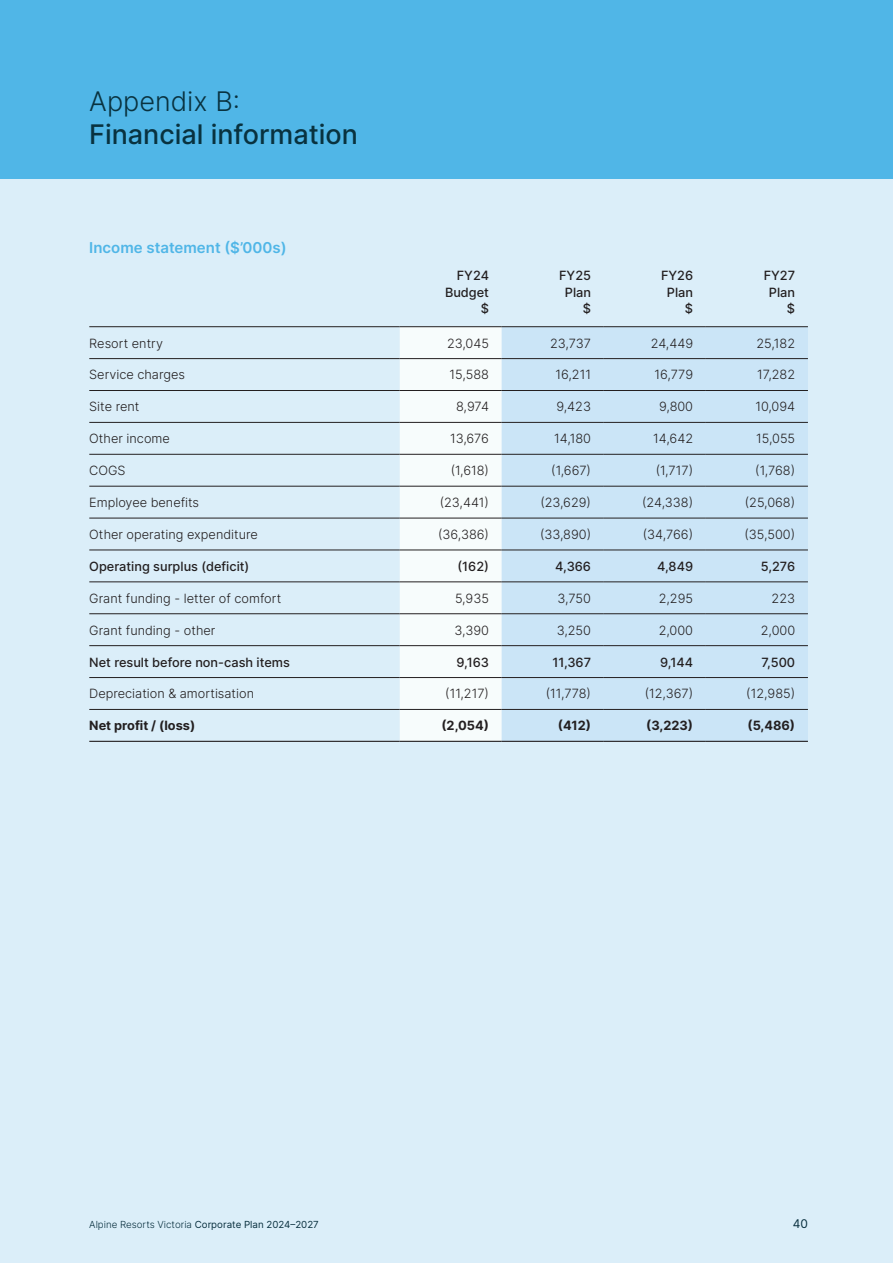
<style>
.page{position:relative;width:893px;height:1263px;background:#fff}
.page>*{position:absolute;margin:0;border:0;box-sizing:border-box;transform-origin:0 0}
.t1{font:500 27px "Inter";color:#09323f}
.t2{font:300 27px "Inter";color:#09323f}
.t3{font:600 15px "Inter";color:#50b6e7}
.t4{font:300 12.75px "Inter";color:#231f20}
.t5{font:500 12.75px/16.5px "Inter";color:#231f20;text-align:right}
.t6{font:700 12.75px "Inter";color:#231f20}
.t7{font:12px "Inter";color:#09323f}
.t8{font:9.75px "Inter";color:#09323f}
.s1{font-weight:300}
</style>
<div class="page">
<div style="left:0;top:179px;width:893px;height:1084px;background:#dbeef9"></div>
<div style="left:400px;top:327px;width:102px;height:414px;background:#f7fcfc"></div>
<div style="left:502px;top:327px;width:306px;height:414px;background:#cbe5f7"></div>
<hr style="left:89px;top:326px;width:311px;height:1px;background:#231f20">
<hr style="left:400px;top:326px;width:102px;height:1px;background:#231f20">
<hr style="left:502px;top:326px;width:102px;height:1px;background:#231f20">
<hr style="left:604px;top:326px;width:102px;height:1px;background:#231f20">
<hr style="left:706px;top:326px;width:102px;height:1px;background:#231f20">
<hr style="left:89px;top:358px;width:311px;height:1px;background:#231f20">
<hr style="left:400px;top:358px;width:102px;height:1px;background:#231f20">
<hr style="left:502px;top:358px;width:102px;height:1px;background:#231f20">
<hr style="left:604px;top:358px;width:102px;height:1px;background:#231f20">
<hr style="left:706px;top:358px;width:102px;height:1px;background:#231f20">
<hr style="left:89px;top:390px;width:311px;height:1px;background:#231f20">
<hr style="left:400px;top:390px;width:102px;height:1px;background:#231f20">
<hr style="left:502px;top:390px;width:102px;height:1px;background:#231f20">
<hr style="left:604px;top:390px;width:102px;height:1px;background:#231f20">
<hr style="left:706px;top:390px;width:102px;height:1px;background:#231f20">
<hr style="left:89px;top:422px;width:311px;height:1px;background:#231f20">
<hr style="left:400px;top:422px;width:102px;height:1px;background:#231f20">
<hr style="left:502px;top:422px;width:102px;height:1px;background:#231f20">
<hr style="left:604px;top:422px;width:102px;height:1px;background:#231f20">
<hr style="left:706px;top:422px;width:102px;height:1px;background:#231f20">
<hr style="left:89px;top:454px;width:311px;height:1px;background:#231f20">
<hr style="left:400px;top:454px;width:102px;height:1px;background:#231f20">
<hr style="left:502px;top:454px;width:102px;height:1px;background:#231f20">
<hr style="left:604px;top:454px;width:102px;height:1px;background:#231f20">
<hr style="left:706px;top:454px;width:102px;height:1px;background:#231f20">
<hr style="left:89px;top:486px;width:311px;height:1px;background:#231f20">
<hr style="left:400px;top:486px;width:102px;height:1px;background:#231f20">
<hr style="left:502px;top:486px;width:102px;height:1px;background:#231f20">
<hr style="left:604px;top:486px;width:102px;height:1px;background:#231f20">
<hr style="left:706px;top:486px;width:102px;height:1px;background:#231f20">
<hr style="left:89px;top:518px;width:311px;height:1px;background:#231f20">
<hr style="left:400px;top:518px;width:102px;height:1px;background:#231f20">
<hr style="left:502px;top:518px;width:102px;height:1px;background:#231f20">
<hr style="left:604px;top:518px;width:102px;height:1px;background:#231f20">
<hr style="left:706px;top:518px;width:102px;height:1px;background:#231f20">
<hr style="left:89px;top:550px;width:311px;height:1px;background:#231f20">
<hr style="left:400px;top:550px;width:102px;height:1px;background:#231f20">
<hr style="left:502px;top:550px;width:102px;height:1px;background:#231f20">
<hr style="left:604px;top:550px;width:102px;height:1px;background:#231f20">
<hr style="left:706px;top:550px;width:102px;height:1px;background:#231f20">
<hr style="left:89px;top:582px;width:311px;height:1px;background:#231f20">
<hr style="left:400px;top:582px;width:102px;height:1px;background:#231f20">
<hr style="left:502px;top:582px;width:102px;height:1px;background:#231f20">
<hr style="left:604px;top:582px;width:102px;height:1px;background:#231f20">
<hr style="left:706px;top:582px;width:102px;height:1px;background:#231f20">
<hr style="left:89px;top:613px;width:311px;height:1px;background:#231f20">
<hr style="left:400px;top:613px;width:102px;height:1px;background:#231f20">
<hr style="left:502px;top:613px;width:102px;height:1px;background:#231f20">
<hr style="left:604px;top:613px;width:102px;height:1px;background:#231f20">
<hr style="left:706px;top:613px;width:102px;height:1px;background:#231f20">
<hr style="left:89px;top:645px;width:311px;height:1px;background:#231f20">
<hr style="left:400px;top:645px;width:102px;height:1px;background:#231f20">
<hr style="left:502px;top:645px;width:102px;height:1px;background:#231f20">
<hr style="left:604px;top:645px;width:102px;height:1px;background:#231f20">
<hr style="left:706px;top:645px;width:102px;height:1px;background:#231f20">
<hr style="left:89px;top:677px;width:311px;height:1px;background:#231f20">
<hr style="left:400px;top:677px;width:102px;height:1px;background:#231f20">
<hr style="left:502px;top:677px;width:102px;height:1px;background:#231f20">
<hr style="left:604px;top:677px;width:102px;height:1px;background:#231f20">
<hr style="left:706px;top:677px;width:102px;height:1px;background:#231f20">
<hr style="left:89px;top:709px;width:311px;height:1px;background:#231f20">
<hr style="left:400px;top:709px;width:102px;height:1px;background:#231f20">
<hr style="left:502px;top:709px;width:102px;height:1px;background:#231f20">
<hr style="left:604px;top:709px;width:102px;height:1px;background:#231f20">
<hr style="left:706px;top:709px;width:102px;height:1px;background:#231f20">
<hr style="left:89px;top:741px;width:311px;height:1px;background:#231f20">
<hr style="left:400px;top:741px;width:102px;height:1px;background:#231f20">
<hr style="left:502px;top:741px;width:102px;height:1px;background:#231f20">
<hr style="left:604px;top:741px;width:102px;height:1px;background:#231f20">
<hr style="left:706px;top:741px;width:102px;height:1px;background:#231f20">
<div style="left:0;top:0;width:893px;height:179px;background:#50b6e7"></div>
<h1 class="t2" style="left:89px;top:82px;width:152px">Appendix B:</h1>
<h1 class="t1" style="left:89px;top:115px;width:270px">Financial information</h1>
<p class="t3" style="left:89px;top:236px;width:199px">Income statement ($’000s)</p>
<p class="t5" style="left:445px;top:267px;width:46px">FY24<br>Budget $</p>
<p class="t5" style="left:559px;top:267px;width:33px">FY25<br>Plan $</p>
<p class="t5" style="left:661px;top:267px;width:34px">FY26<br>Plan $</p>
<p class="t5" style="left:764px;top:267px;width:33px">FY27<br>Plan $</p>
<p class="t4" style="left:89px;top:334px;width:75px">Resort entry</p>
<p class="t4" style="left:447px;top:334px;width:43px">23,045</p>
<p class="t4" style="left:550px;top:334px;width:42px">23,737</p>
<p class="t4" style="left:651px;top:334px;width:44px">24,449</p>
<p class="t4" style="left:756px;top:334px;width:40px">25,182</p>
<p class="t4" style="left:89px;top:366px;width:97px">Service charges</p>
<p class="t4" style="left:450px;top:366px;width:41px">15,588</p>
<p class="t4" style="left:555px;top:366px;width:37px">16,211</p>
<p class="t4" style="left:654px;top:366px;width:40px">16,779</p>
<p class="t4" style="left:757px;top:366px;width:40px">17,282</p>
<p class="t4" style="left:89px;top:398px;width:52px">Site rent</p>
<p class="t4" style="left:456px;top:398px;width:34px">8,974</p>
<p class="t4" style="left:556px;top:398px;width:36px">9,423</p>
<p class="t4" style="left:659px;top:398px;width:35px">9,800</p>
<p class="t4" style="left:755px;top:398px;width:41px">10,094</p>
<p class="t4" style="left:89px;top:430px;width:82px">Other income</p>
<p class="t4" style="left:450px;top:430px;width:40px">13,676</p>
<p class="t4" style="left:554px;top:430px;width:38px">14,180</p>
<p class="t4" style="left:653px;top:430px;width:41px">14,642</p>
<p class="t4" style="left:756px;top:430px;width:41px">15,055</p>
<p class="t4" style="left:89px;top:461px;width:38px">COGS</p>
<p class="t4" style="left:451px;top:461px;width:40px">(1,618)</p>
<p class="t4" style="left:551px;top:461px;width:41px">(1,667)</p>
<p class="t4" style="left:656px;top:461px;width:39px">(1,717)</p>
<p class="t4" style="left:755px;top:461px;width:41px">(1,768)</p>
<p class="t4" style="left:89px;top:493px;width:111px">Employee benefits</p>
<p class="t4" style="left:440px;top:493px;width:51px">(23,441)</p>
<p class="t4" style="left:540px;top:493px;width:52px">(23,629)</p>
<p class="t4" style="left:642px;top:493px;width:52px">(24,338)</p>
<p class="t4" style="left:745px;top:493px;width:52px">(25,068)</p>
<p class="t4" style="left:89px;top:525px;width:170px">Other operating expenditure</p>
<p class="t4" style="left:438px;top:525px;width:52px">(36,386)</p>
<p class="t4" style="left:540px;top:525px;width:53px">(33,890)</p>
<p class="t4" style="left:643px;top:525px;width:52px">(34,766)</p>
<p class="t4" style="left:744px;top:525px;width:52px">(35,500)</p>
<p class="t5" style="left:89px;top:558px;width:162px">Operating surplus (deficit)</p>
<p class="t5" style="left:457px;top:558px;width:33px">(162)</p>
<p class="t5" style="left:555px;top:558px;width:37px">4,366</p>
<p class="t5" style="left:657px;top:558px;width:37px">4,849</p>
<p class="t5" style="left:761px;top:558px;width:36px">5,276</p>
<p class="t4" style="left:89px;top:589px;width:193px">Grant funding - letter of comfort</p>
<p class="t4" style="left:455px;top:589px;width:36px">5,935</p>
<p class="t4" style="left:558px;top:589px;width:35px">3,750</p>
<p class="t4" style="left:659px;top:589px;width:36px">2,295</p>
<p class="t4" style="left:772px;top:589px;width:25px">223</p>
<p class="t4" style="left:89px;top:621px;width:128px">Grant funding - other</p>
<p class="t4" style="left:455px;top:621px;width:36px">3,390</p>
<p class="t4" style="left:557px;top:621px;width:36px">3,250</p>
<p class="t4" style="left:659px;top:621px;width:36px">2,000</p>
<p class="t4" style="left:761px;top:621px;width:36px">2,000</p>
<p class="t5" style="left:89px;top:653px;width:202px">Net result before non-cash items</p>
<p class="t5" style="left:456px;top:653px;width:34px">9,163</p>
<p class="t5" style="left:552px;top:653px;width:40px">11,367</p>
<p class="t5" style="left:660px;top:653px;width:35px">9,144</p>
<p class="t5" style="left:761px;top:653px;width:35px">7,500</p>
<p class="t4" style="left:89px;top:685px;width:166px">Depreciation &amp; amortisation</p>
<p class="t4" style="left:445px;top:685px;width:45px">(11,217)</p>
<p class="t4" style="left:546px;top:685px;width:47px">(11,778)</p>
<p class="t4" style="left:645px;top:685px;width:50px">(12,367)</p>
<p class="t4" style="left:746px;top:685px;width:50px">(12,985)</p>
<p class="t6" style="left:89px;top:716px;width:107px">Net profit / (loss)</p>
<p class="t6" style="left:441px;top:716px;width:49px">(2,054)</p>
<p class="t6" style="left:558px;top:716px;width:35px">(412)</p>
<p class="t6" style="left:646px;top:716px;width:48px">(3,223)</p>
<p class="t6" style="left:747px;top:716px;width:49px">(5,486)</p>
<p class="t8" style="left:89px;top:1217px;width:231px"><span class="s1">Alpine Resorts Victoria</span> Corporate Plan 2024–2027</p>
<p class="t7" style="left:793px;top:1215px;width:17px">40</p>
</div>
